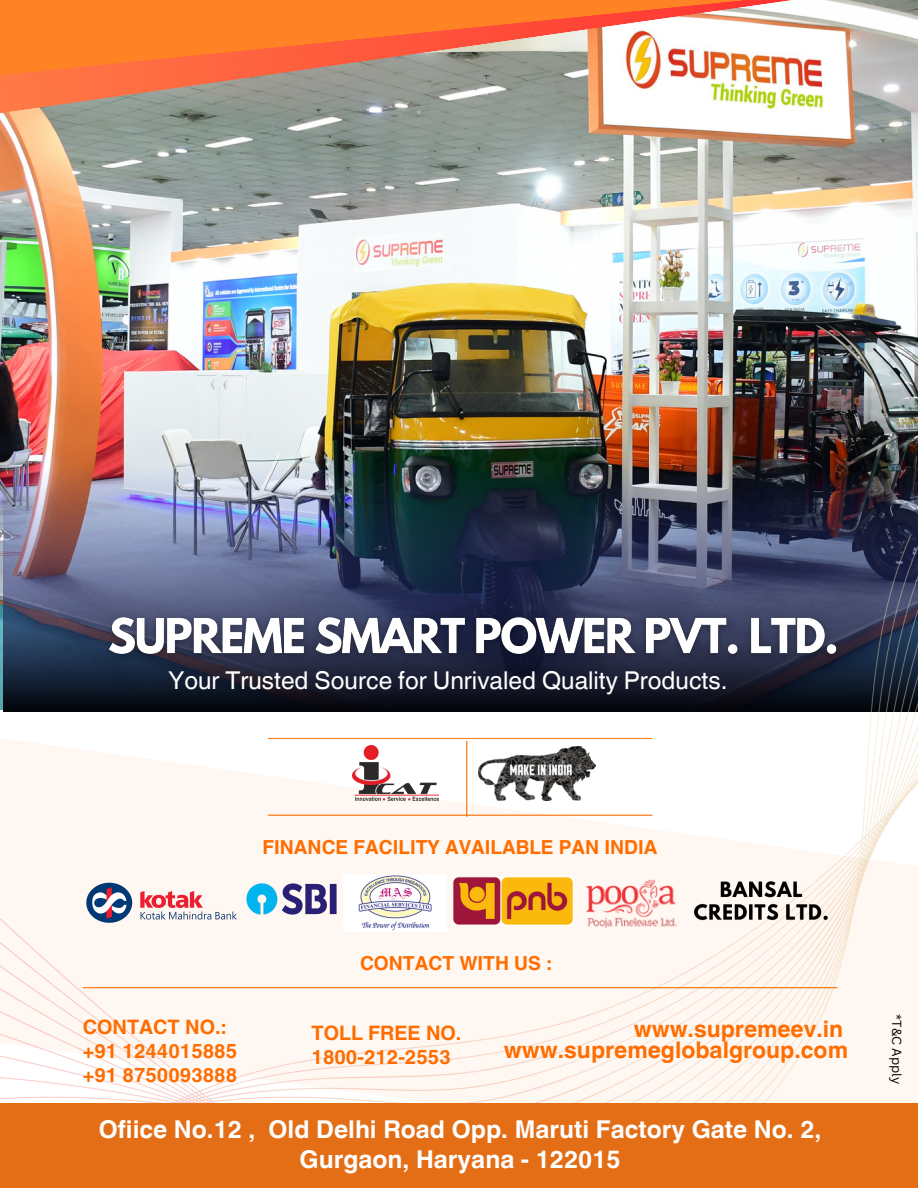
<style>
.page{position:relative;width:918px;height:1188px;background:#fff}
.page>*{position:absolute;margin:0;border:0;box-sizing:border-box;transform-origin:0 0}
.t1{font:700 24.6px/30.3px "Helvetica World";color:#fff;text-align:center}
.t2{font:24.6px "Helvetica World";color:#fff}
.t3{font:700 22.95px "Helvetica World";color:#ff6d00}
.t4{font:700 19.95px "Helvetica World";color:#ff6d00}
.t5{font:700 19.35px "Helvetica World";color:#ff6d00}
.t6{font:12.75px "Canva Sans";color:#000}
</style>
<div class="page">
<img style="left:0;top:0;width:918px;height:535px">
<img style="left:3px;top:466px;width:915px;height:69px">
<img style="left:0;top:535px;width:918px;height:193px">
<svg style="left:0;top:728px;width:918px;height:376px;fill:#fff7f2"></svg>
<img style="left:84px;top:880px;width:156px;height:45px">
<img style="left:244px;top:872px;width:94px;height:54px">
<img style="left:343px;top:874px;width:103px;height:57px">
<img style="left:452px;top:876px;width:115px;height:50px">
<img style="left:567px;top:874px;width:123px;height:58px">
<img style="left:692px;top:879px;width:137px;height:48px">
<hr style="left:268px;top:738px;width:384px;height:1px;background:#ff8225">
<hr style="left:268px;top:815px;width:384px;height:1px;background:#ff6d00">
<hr style="left:466px;top:741px;width:1px;height:76px;background:#ff6d00">
<img style="left:353px;top:745px;width:85px;height:55px">
<img style="left:479px;top:746px;width:117px;height:54px">
<hr style="left:83px;top:987px;width:754px;height:1px;background:#ff6d00">
<svg style="left:0;top:98px;width:801px;height:50px"></svg>
<svg style="left:0;top:0;width:826px;height:98px"></svg>
<div style="left:0;top:1104px;width:918px;height:84px;background:#e46e16"></div>
<img style="left:98px;top:608px;width:750px;height:60px">
<p class="t2" style="left:168px;top:666px;width:561px">Your Trusted Source for Unrivaled Quality Products.</p>
<p class="t5" style="left:262px;top:831px;width:397px">FINANCE FACILITY AVAILABLE PAN INDIA</p>
<p class="t4" style="left:83px;top:1011px;width:145px">CONTACT NO.:</p>
<p class="t4" style="left:83px;top:1035px;width:156px">+91 1244015885</p>
<p class="t4" style="left:83px;top:1058px;width:156px">+91 8750093888</p>
<p class="t5" style="left:360px;top:947px;width:193px">CONTACT WITH US :</p>
<p class="t4" style="left:312px;top:1017px;width:151px">TOLL FREE NO.</p>
<p class="t3" style="left:634px;top:1010px;width:211px">www.supremeev.in</p>
<p class="t4" style="left:312px;top:1040px;width:141px">1800-212-2553</p>
<p class="t3" style="left:504px;top:1031px;width:346px">www.supremeglobalgroup.com</p>
<p class="t1" style="left:99px;top:1111px;width:724px">Ofiice No.12 , Old Delhi Road Opp. Maruti Factory Gate No. 2,<br>Gurgaon, Haryana - 122015</p>
<p class="t6" style="left:906px;top:1014px;width:72px;rotate:90deg">*T&amp;C Apply</p>
</div>
